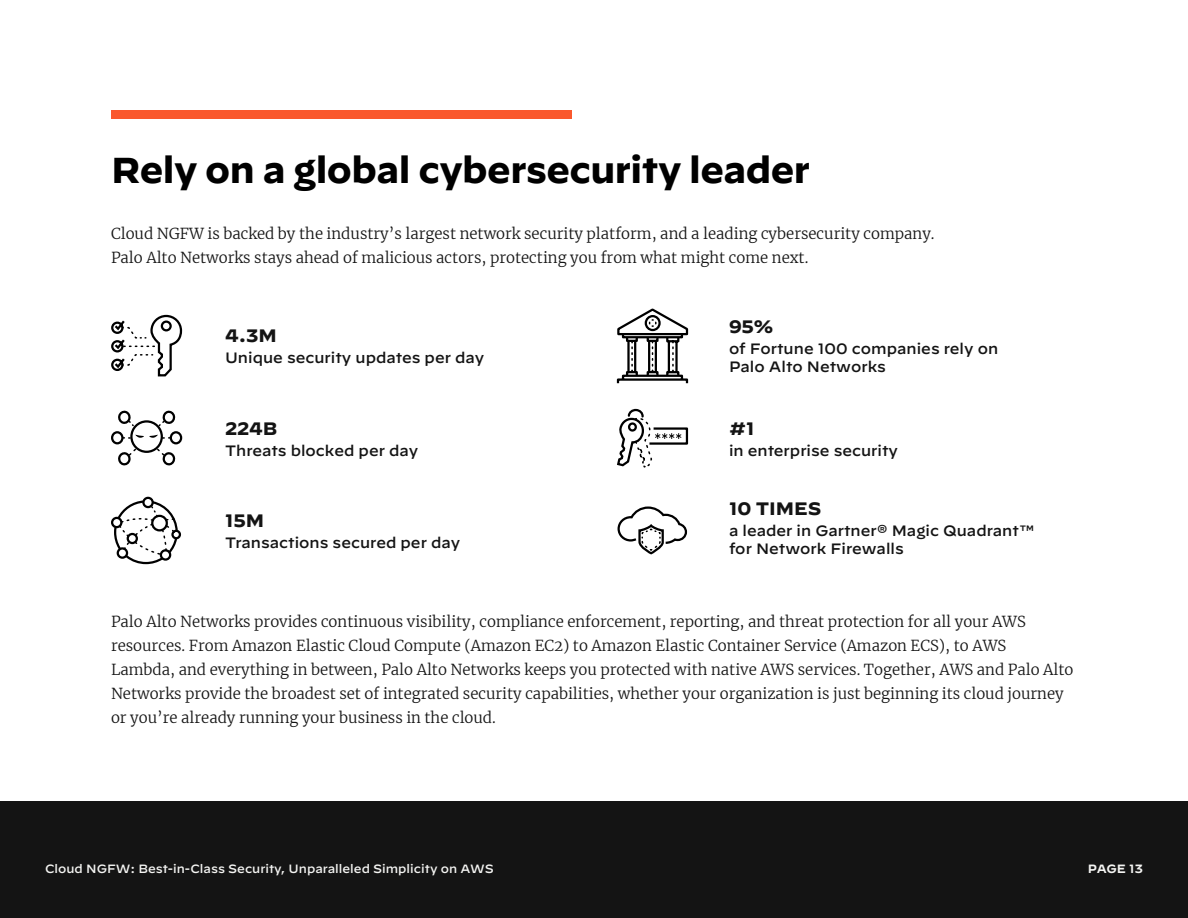
<style>
.page{position:relative;width:1188px;height:918px;background:#fff}
.page>*{position:absolute;margin:0;border:0;box-sizing:border-box;transform-origin:0 0}
.Header_1{font:700 36px "Decimal";letter-spacing:-.015em;color:#000}
.Callout_title{font:700 18px "Decimal";letter-spacing:-.005em;color:#141414}
.Body_copy{font:300 15px/24px "Merriweather";color:#141414}
.Callout_stat_subtitl{font:500 15px/18px "Decimal";color:#141414}
.Callout_title-2{font:500 15px "Decimal";color:#141414}
.t1{font:500 12px "Decimal";color:#f4f4f2}
.t2{font:600 12px "Decimal";letter-spacing:-.01em;color:#f4f4f2}
</style>
<div class="page">
<div style="left:0;top:801px;width:1188px;height:117px;background:#141414"></div>
<svg style="left:111px;top:314px;width:72px;height:63px"></svg>
<svg style="left:111px;top:410px;width:72px;height:56px"></svg>
<div style="left:617px;top:378px;width:71px;height:6px;border:2px solid #000"></div>
<svg style="left:617px;top:308px;width:72px;height:70px"></svg>
<svg style="left:617px;top:408px;width:72px;height:60px"></svg>
<svg style="left:111px;top:496px;width:70px;height:69px"></svg>
<svg style="left:617px;top:506px;width:71px;height:49px"></svg>
<div style="left:111px;top:110px;width:461px;height:9px;background:#fa582d"></div>
<p class="Header_1" style="left:111px;top:149px;width:701px">Rely on a global cybersecurity leader</p>
<p class="Body_copy" style="left:111px;top:222px;width:823px">Cloud NGFW is backed by the industry’s largest network security platform, and a leading cybersecurity company.<br>Palo Alto Networks stays ahead of malicious actors, protecting you from what might come next.</p>
<p class="Callout_title" style="left:225px;top:326px;width:54px">4.3M</p>
<p class="Callout_stat_subtitl" style="left:225px;top:347px;width:261px">Unique security updates per day</p>
<p class="Callout_title" style="left:225px;top:418px;width:54px">224B</p>
<p class="Callout_stat_subtitl" style="left:225px;top:439px;width:195px">Threats blocked per day</p>
<p class="Callout_title" style="left:225px;top:510px;width:41px">15M</p>
<p class="Callout_stat_subtitl" style="left:225px;top:532px;width:237px">Transactions secured per day</p>
<p class="Callout_title" style="left:729px;top:317px;width:46px">95%</p>
<p class="Callout_stat_subtitl" style="left:729px;top:338px;width:271px">of Fortune 100 companies rely on<br>Palo Alto Networks</p>
<p class="Callout_title" style="left:729px;top:418px;width:27px">#1</p>
<p class="Callout_title-2" style="left:729px;top:436px;width:171px">in enterprise security</p>
<p class="Callout_title" style="left:729px;top:498px;width:94px">10 TIMES</p>
<p class="Callout_stat_subtitl" style="left:729px;top:520px;width:307px">a leader in Gartner® Magic Quadrant™ for Network Firewalls</p>
<p class="Body_copy" style="left:111px;top:610px;width:964px">Palo Alto Networks provides continuous visibility, compliance enforcement, reporting, and threat protection for all your AWS resources. From Amazon Elastic Cloud Compute (Amazon EC2) to Amazon Elastic Container Service (Amazon ECS), to AWS Lambda, and everything in between, Palo Alto Networks keeps you protected with native AWS services. Together, AWS and Palo Alto Networks provide the broadest set of integrated security capabilities, whether your organization is just beginning its cloud journey or you’re already running your business in the cloud.</p>
<p class="t1" style="left:45px;top:857px;width:450px">Cloud NGFW: Best-in-Class Security, Unparalleled Simplicity on AWS</p>
<p class="t2" style="left:1088px;top:857px;width:57px">PAGE 13</p>
</div>
